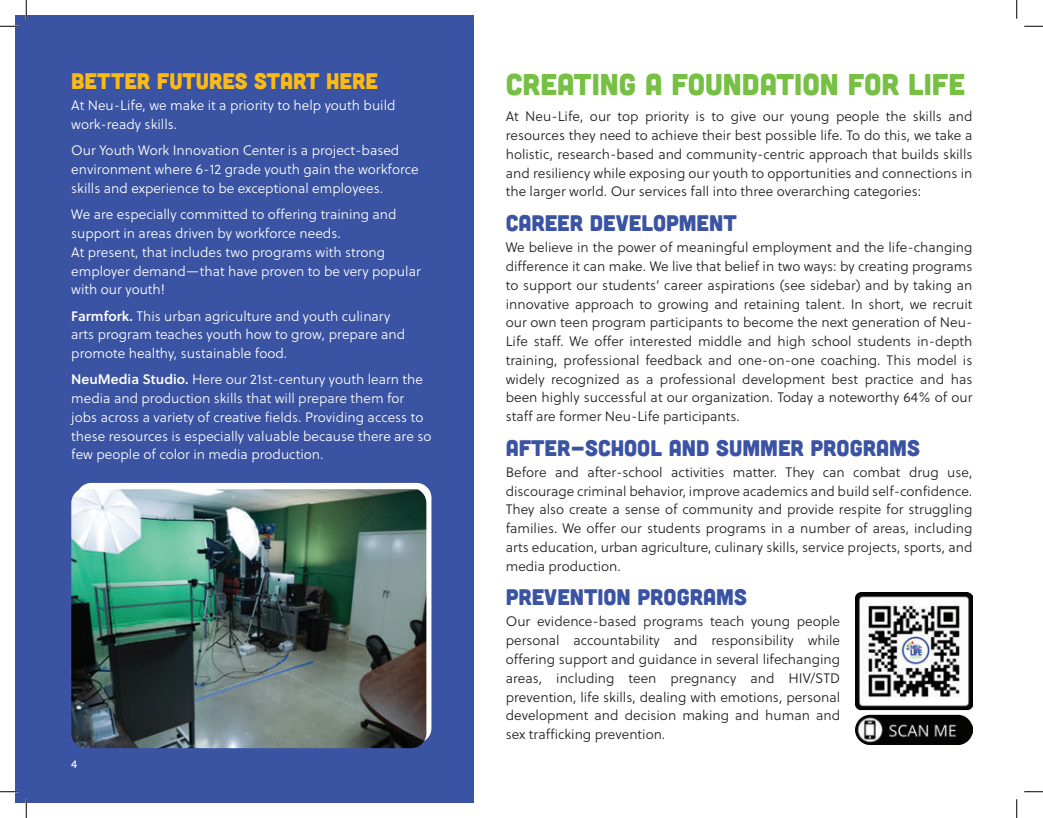
<style>
.page{position:relative;width:1043px;height:818px;background:#fff}
.page>*{position:absolute;margin:0;border:0;box-sizing:border-box;transform-origin:0 0}
.t1{font:30px "Cubano";color:#76c043}
.t2{font:22.5px "Cubano";color:#3a53a3}
.t3{font:22.5px "Cubano";color:#fcba17}
.t4{font:13.75px/18.8px "Soleil Lt";color:#231f20;text-align:justify}
.t5{font:13.75px/18.8px "Soleil Lt";color:#fff}
.t6{font:11.25px "Soleil";color:#fff}
.s1{font-family:"Soleil Sb"}
</style>
<div class="page">
<div style="left:15px;top:15px;width:458px;height:787px;background:#3a53a3"></div>
<div style="left:76px;top:483px;width:355px;height:260px;background:#fff;border-radius:15px"></div>
<img style="left:71px;top:489px;width:355px;height:259px">
<img style="left:855px;top:592px;width:117px;height:152px">
<svg style="left:0;top:25px;width:19px;height:2px"></svg>
<svg style="left:1024px;top:25px;width:18px;height:2px"></svg>
<svg style="left:0;top:791px;width:19px;height:1px"></svg>
<svg style="left:1024px;top:791px;width:18px;height:1px"></svg>
<svg style="left:25px;top:0;width:2px;height:19px"></svg>
<svg style="left:25px;top:799px;width:2px;height:19px"></svg>
<svg style="left:1016px;top:0;width:1px;height:19px"></svg>
<svg style="left:1016px;top:799px;width:1px;height:19px"></svg>
<h2 class="t3" style="left:71px;top:67px;width:308px">BETTER FUTURES START HERE</h2>
<p class="t5" style="left:71px;top:96px;width:326px">At Neu-Life, we make it a priority to help youth build work-ready skills.</p>
<p class="t5" style="left:71px;top:141px;width:349px">Our Youth Work Innovation Center is a project-based environment where 6-12 grade youth gain the workforce skills and experience to be exceptional employees.</p>
<p class="t5" style="left:71px;top:205px;width:351px">We are especially committed to offering training and support in areas driven by workforce needs.<br>At present, that includes two programs with strong employer demand—that have proven to be very popular with our youth!</p>
<p class="t5" style="left:71px;top:306px;width:335px"><span class="s1">Farmfork.</span> This urban agriculture and youth culinary arts program teaches youth how to grow, prepare and promote healthy, sustainable food.</p>
<p class="t5" style="left:71px;top:370px;width:362px"><span class="s1">NeuMedia Studio.</span> Here our 21st-century youth learn the media and production skills that will prepare them for jobs across a variety of creative fields. Providing access to these resources is especially valuable because there are so few people of color in media production.</p>
<p class="t6" style="left:71px;top:755px;width:8px">4</p>
<h1 class="t1" style="left:506px;top:65px;width:461px">CREATING A FOUNDATION FOR LIFE</h1>
<p class="t4" style="left:506px;top:107px;width:468px">At Neu-Life, our top priority is to give our young people the skills and resources they need to achieve their best possible life. To do this, we take a holistic, research-based and community-centric approach that builds skills and resiliency while exposing our youth to opportunities and connections in the larger world. Our services fall into three overarching categories:</p>
<h2 class="t2" style="left:506px;top:208px;width:232px">CAREER DEVELOPMENT</h2>
<p class="t4" style="left:506px;top:238px;width:468px">We believe in the power of meaningful employment and the life-changing difference it can make. We live that belief in two ways: by creating programs to support our students’ career aspirations (see sidebar) and by taking an innovative approach to growing and retaining talent. In short, we recruit our own teen program participants to become the next generation of Neu-Life staff. We offer interested middle and high school students in-depth training, professional feedback and one-on-one coaching. This model is widely recognized as a professional development best practice and has been highly successful at our organization. Today a noteworthy 64% of our staff are former Neu-Life participants.</p>
<h2 class="t2" style="left:506px;top:433px;width:415px">AFTER-SCHOOL AND SUMMER PROGRAMS</h2>
<p class="t4" style="left:506px;top:462px;width:468px">Before and after-school activities matter. They can combat drug use, discourage criminal behavior, improve academics and build self-confidence.<br>They also create a sense of community and provide respite for struggling families. We offer our students programs in a number of areas, including arts education, urban agriculture, culinary skills, service projects, sports, and media production.</p>
<h2 class="t2" style="left:506px;top:582px;width:242px">PREVENTION PROGRAMS</h2>
<p class="t4" style="left:506px;top:612px;width:336px">Our evidence-based programs teach young people personal accountability and responsibility while offering support and guidance in several lifechanging areas, including teen pregnancy and HIV/STD prevention, life skills, dealing with emotions, personal development and decision making and human and sex trafficking prevention.</p>
</div>
